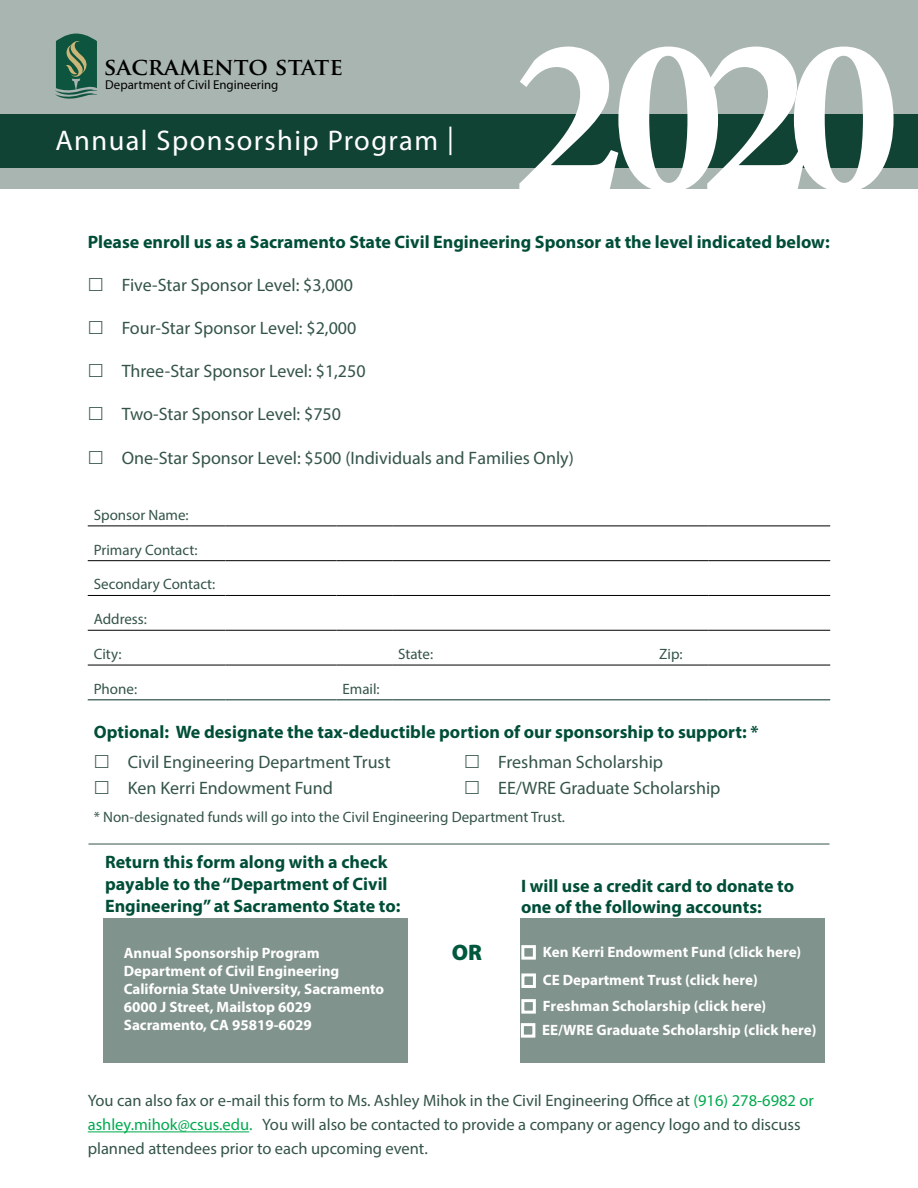
<style>
.page{position:relative;width:918px;height:1188px;background:#fff}
.page>*{position:absolute;margin:0;border:0;box-sizing:border-box;transform-origin:0 0}
.t1{font:700 225px "Minion Pro";color:#fff}
.t2{font:28.5px "Myriad Pro";letter-spacing:.05em;color:#fff}
.t3{font:700 23.55px "Trajan Pro";color:#000}
.t4{font:900 22.5px "Myriad Pro";color:#00583d}
.t5{font:700 18px/21.6px "Myriad Pro";color:#004e38}
.t6{font:18px "Myriad Pro";color:#34544a}
.t7{font:16.5px/24px "Myriad Pro";color:#34544a}
.t8{font:700 15px/18px "Myriad Pro";color:#fff}
.t9{font:15px "Myriad Pro";color:#34544a}
.t10{font:12.9px "Myriad Pro";color:#000}
.s1{color:#00aa4f}
</style>
<div class="page">
<div style="left:103px;top:918px;width:305px;height:144px;background:#81938d"></div>
<div style="left:0;top:0;width:918px;height:189px;background:#a9b5b1"></div>
<div style="left:0;top:115px;width:918px;height:53px;background:#114334"></div>
<svg style="left:55px;top:34px;width:42px;height:65px;background:#3d7058"></svg>
<hr style="left:88px;top:1131px;width:161px;height:1px;background:#00aa4f">
<hr style="left:88px;top:560px;width:138px;height:1px;background:#000">
<hr style="left:226px;top:560px;width:110px;height:1px;background:#000">
<hr style="left:336px;top:560px;width:56px;height:1px;background:#000">
<hr style="left:392px;top:560px;width:317px;height:1px;background:#000">
<hr style="left:709px;top:560px;width:121px;height:1px;background:#000">
<hr style="left:88px;top:595px;width:138px;height:1px;background:#000">
<hr style="left:226px;top:595px;width:110px;height:1px;background:#000">
<hr style="left:336px;top:595px;width:56px;height:1px;background:#000">
<hr style="left:392px;top:595px;width:317px;height:1px;background:#000">
<hr style="left:709px;top:595px;width:121px;height:1px;background:#000">
<hr style="left:88px;top:630px;width:138px;height:1px;background:#000">
<hr style="left:226px;top:630px;width:110px;height:1px;background:#000">
<hr style="left:336px;top:630px;width:56px;height:1px;background:#000">
<hr style="left:392px;top:630px;width:317px;height:1px;background:#000">
<hr style="left:709px;top:630px;width:121px;height:1px;background:#000">
<hr style="left:88px;top:665px;width:138px;height:1px;background:#000">
<hr style="left:226px;top:665px;width:110px;height:1px;background:#000">
<hr style="left:336px;top:665px;width:56px;height:1px;background:#000">
<hr style="left:392px;top:665px;width:317px;height:1px;background:#000">
<hr style="left:709px;top:665px;width:121px;height:1px;background:#000">
<hr style="left:88px;top:526px;width:138px;height:1px;background:#000">
<hr style="left:226px;top:526px;width:110px;height:1px;background:#000">
<hr style="left:336px;top:526px;width:56px;height:1px;background:#000">
<hr style="left:392px;top:526px;width:317px;height:1px;background:#000">
<hr style="left:709px;top:526px;width:121px;height:1px;background:#000">
<hr style="left:88px;top:700px;width:138px;height:1px;background:#002e23">
<hr style="left:226px;top:700px;width:110px;height:1px;background:#002e23">
<hr style="left:336px;top:700px;width:56px;height:1px;background:#002e23">
<hr style="left:392px;top:700px;width:317px;height:1px;background:#002e23">
<hr style="left:709px;top:700px;width:121px;height:1px;background:#002e23">
<div style="left:520px;top:918px;width:305px;height:144px;background:#81938d"></div>
<div style="left:521px;top:945px;width:15px;height:15px;border:3px solid #fff"></div>
<hr style="left:88px;top:844px;width:742px;height:1px;background:#34544a">
<div style="left:521px;top:973px;width:15px;height:15px;border:3px solid #fff"></div>
<div style="left:521px;top:999px;width:15px;height:15px;border:3px solid #fff"></div>
<div style="left:521px;top:1023px;width:14px;height:15px;border:3px solid #fff"></div>
<h3 class="t3" style="left:104px;top:52px;width:241px">SACRAMENTO STATE</h3>
<p class="t10" style="left:105px;top:77px;width:175px">Department of Civil Engineering</p>
<h2 class="t2" style="left:55px;top:123px;width:400px">Annual Sponsorship Program |</h2>
<h1 class="t1" style="left:512px;top:-41px;width:390px">2020</h1>
<p class="t5" style="left:88px;top:230px;width:743px">Please enroll us as a Sacramento State Civil Engineering Sponsor at the level indicated below:</p>
<p class="t6" style="left:122px;top:274px;width:233px">Five-Star Sponsor Level: $3,000</p>
<p class="t6" style="left:122px;top:317px;width:236px">Four-Star Sponsor Level: $2,000</p>
<p class="t6" style="left:122px;top:360px;width:245px">Three-Star Sponsor Level: $1,250</p>
<p class="t6" style="left:122px;top:403px;width:221px">Two-Star Sponsor Level: $750</p>
<p class="t6" style="left:122px;top:446px;width:454px">One-Star Sponsor Level: $500 (Individuals and Families Only)</p>
<p class="t9" style="left:94px;top:506px;width:96px">Sponsor Name:</p>
<p class="t9" style="left:94px;top:540px;width:105px">Primary Contact:</p>
<p class="t9" style="left:94px;top:575px;width:123px">Secondary Contact:</p>
<p class="t9" style="left:94px;top:610px;width:55px">Address:</p>
<p class="t9" style="left:94px;top:645px;width:29px">City:</p>
<p class="t9" style="left:398px;top:645px;width:36px">State:</p>
<p class="t9" style="left:659px;top:645px;width:25px">Zip:</p>
<p class="t9" style="left:94px;top:680px;width:45px">Phone:</p>
<p class="t9" style="left:342px;top:680px;width:39px">Email:</p>
<p class="t5" style="left:94px;top:720px;width:666px">Optional: We designate the tax-deductible portion of our sponsorship to support: *</p>
<p class="t6" style="left:128px;top:751px;width:264px">Civil Engineering Department Trust</p>
<p class="t6" style="left:498px;top:751px;width:166px">Freshman Scholarship</p>
<p class="t6" style="left:128px;top:777px;width:207px">Ken Kerri Endowment Fund</p>
<p class="t6" style="left:498px;top:777px;width:224px">EE/WRE Graduate Scholarship</p>
<p class="t9" style="left:94px;top:808px;width:473px">* Non-designated funds will go into the Civil Engineering Department Trust.</p>
<p class="t5" style="left:105px;top:851px;width:297px">Return this form along with a check payable to the “Department of Civil<br>Engineering” at Sacramento State to:</p>
<p class="t5" style="left:521px;top:874px;width:275px">I will use a credit card to donate to one of the following accounts:</p>
<p class="t8" style="left:124px;top:943px;width:262px">Annual Sponsorship Program<br>Department of Civil Engineering<br>California State University, Sacramento<br>6000 J Street, Mailstop 6029<br>Sacramento, CA 95819-6029</p>
<p class="t4" style="left:452px;top:940px;width:32px">OR</p>
<p class="t8" style="left:543px;top:937px;width:260px;line-height:28.3px">Ken Kerri Endowment Fund (click here)<br>CE Department Trust (click here)</p>
<p class="t8" style="left:542px;top:993px;width:276px;line-height:24px">Freshman Scholarship (click here)<br>EE/WRE Graduate Scholarship (click here)</p>
<p class="t7" style="left:88px;top:1088px;width:728px">You can also fax or e-mail this form to Ms. Ashley Mihok in the Civil Engineering Office at <span class="s1">(916) 278-6982 or ashley.mihok@csus.edu.</span> You will also be contacted to provide a company or agency logo and to discuss planned attendees prior to each upcoming event.</p>
</div>
